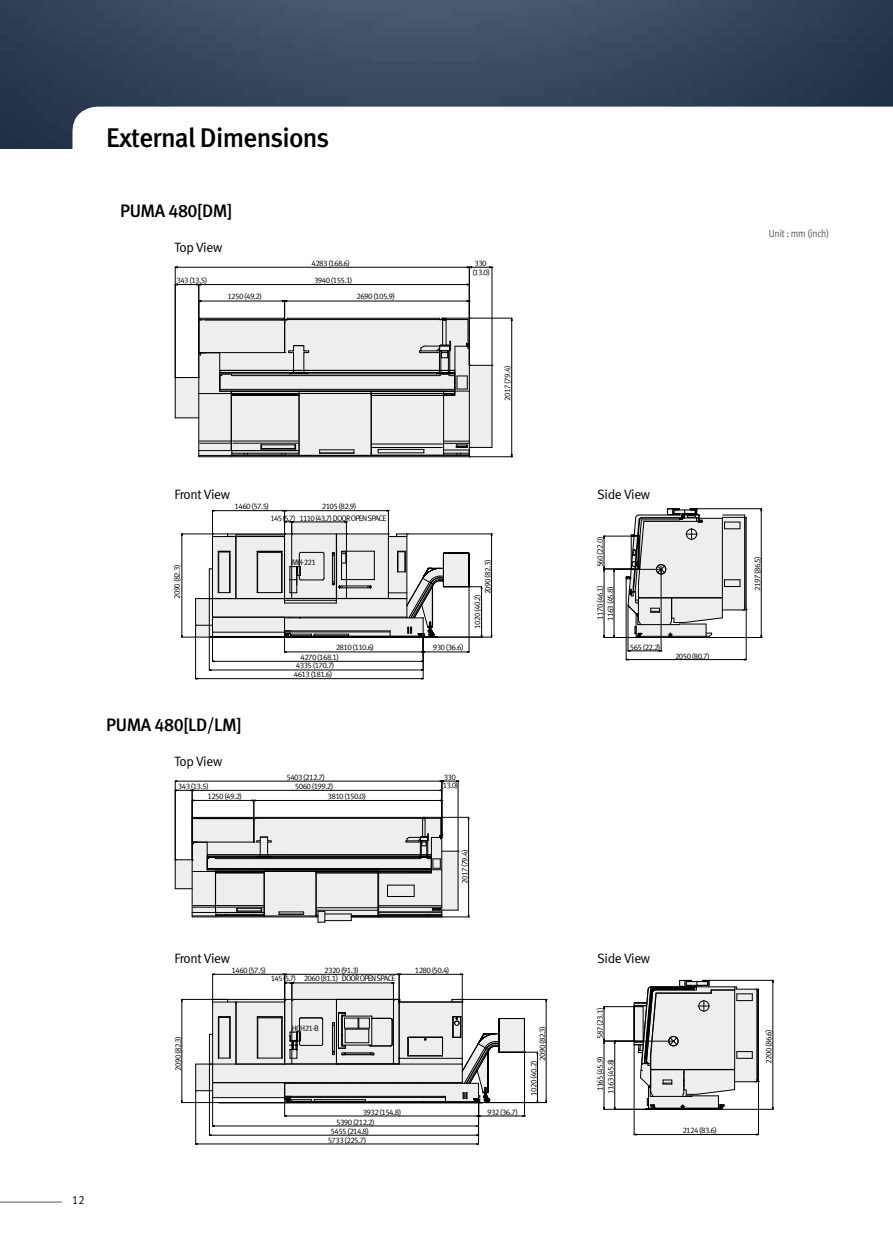
<style>
.page{position:relative;width:893px;height:1234px;background:#fff}
.page>*{position:absolute;margin:0;border:0;box-sizing:border-box;transform-origin:0 0}
.t1{font:27px "Meta Medium LF";letter-spacing:-.025em;color:#000}
.t2{font:18px "Meta Medium LF";letter-spacing:-.025em;color:#000}
.t3{font:13.5px "Meta Normal LF";letter-spacing:-.025em;color:#000}
.t4{font:12px "Meta Normal LF";color:#000;scale:.9 1}
.t5{font:10.5px "Meta Normal LF";letter-spacing:-.025em;color:#595757;scale:.9 1}
.t6{font:8.1px/8.1px "Meta Normal LF";letter-spacing:-.075em;color:#000}
.t7{font:8.1px "Meta Normal LF";letter-spacing:-.1em;color:#000}
</style>
<div class="page">
<hr style="left:0;top:1201px;width:62px;height:1px;background:#595757">
<img style="left:0;top:0;width:893px;height:149px">
<hr style="left:175px;top:781px;width:1px;height:78px;background:#000">
<hr style="left:177px;top:780px;width:263px;height:1px;background:#000">
<hr style="left:441px;top:781px;width:1px;height:53px;background:#000">
<hr style="left:458px;top:781px;width:1px;height:70px;background:#000">
<svg style="left:440px;top:780px;width:19px;height:1px"></svg>
<hr style="left:194px;top:800px;width:58px;height:1px;background:#000">
<hr style="left:192px;top:790px;width:1px;height:69px;background:#000">
<hr style="left:194px;top:789px;width:246px;height:1px;background:#000">
<svg style="left:175px;top:789px;width:19px;height:2px"></svg>
<hr style="left:254px;top:800px;width:1px;height:41px;background:#000">
<hr style="left:256px;top:800px;width:184px;height:1px;background:#000">
<svg style="left:175px;top:816px;width:295px;height:106px;background:#c7c7c8"></svg>
<hr style="left:207px;top:854px;width:84px;height:1px;background:#000">
<hr style="left:604px;top:1108px;width:42px;height:1px;background:#000">
<hr style="left:604px;top:1042px;width:1px;height:64px;background:#000">
<hr style="left:604px;top:1040px;width:30px;height:1px;background:#000">
<hr style="left:604px;top:1006px;width:30px;height:1px;background:#000">
<hr style="left:604px;top:1008px;width:1px;height:30px;background:#000">
<hr style="left:721px;top:1108px;width:52px;height:1px;background:#000">
<hr style="left:709px;top:979px;width:64px;height:1px;background:#000">
<hr style="left:773px;top:982px;width:1px;height:124px;background:#000">
<hr style="left:758px;top:1081px;width:1px;height:53px;background:#000">
<hr style="left:634px;top:1044px;width:1px;height:90px;background:#000">
<hr style="left:636px;top:1133px;width:120px;height:1px;background:#000">
<hr style="left:614px;top:1042px;width:1px;height:64px;background:#000">
<svg style="left:634px;top:979px;width:125px;height:130px;background:#cdcdcd"></svg>
<hr style="left:478px;top:1101px;width:1px;height:42px;background:#000">
<hr style="left:195px;top:1090px;width:1px;height:53px;background:#000">
<hr style="left:197px;top:1143px;width:280px;height:1px;background:#000">
<hr style="left:209px;top:1063px;width:1px;height:71px;background:#000">
<hr style="left:211px;top:1134px;width:266px;height:1px;background:#000">
<hr style="left:182px;top:998px;width:103px;height:1px;background:#000">
<hr style="left:182px;top:1101px;width:37px;height:1px;background:#000">
<hr style="left:182px;top:1000px;width:1px;height:100px;background:#000">
<hr style="left:479px;top:1101px;width:67px;height:1px;background:#000">
<hr style="left:462px;top:998px;width:84px;height:1px;background:#000">
<hr style="left:546px;top:1000px;width:1px;height:100px;background:#000">
<svg style="left:195px;top:973px;width:343px;height:153px"></svg>
<hr style="left:469px;top:318px;width:43px;height:1px;background:#000">
<hr style="left:469px;top:456px;width:43px;height:1px;background:#000">
<hr style="left:511px;top:320px;width:1px;height:134px;background:#000">
<hr style="left:492px;top:267px;width:1px;height:98px;background:#000">
<hr style="left:201px;top:284px;width:266px;height:1px;background:#000">
<hr style="left:469px;top:267px;width:1px;height:98px;background:#000">
<hr style="left:175px;top:267px;width:1px;height:110px;background:#000">
<hr style="left:178px;top:267px;width:289px;height:1px;background:#000">
<svg style="left:466px;top:266px;width:27px;height:2px"></svg>
<hr style="left:199px;top:284px;width:1px;height:93px;background:#000">
<svg style="left:175px;top:283px;width:27px;height:2px"></svg>
<hr style="left:201px;top:301px;width:81px;height:1px;background:#000">
<hr style="left:284px;top:301px;width:1px;height:51px;background:#000">
<hr style="left:287px;top:301px;width:180px;height:1px;background:#000">
<svg style="left:175px;top:318px;width:318px;height:139px;background:#cfcfd0"></svg>
<hr style="left:209px;top:598px;width:1px;height:71px;background:#000">
<hr style="left:211px;top:669px;width:210px;height:1px;background:#000">
<hr style="left:423px;top:635px;width:1px;height:43px;background:#000">
<hr style="left:195px;top:625px;width:1px;height:53px;background:#000">
<hr style="left:197px;top:678px;width:224px;height:1px;background:#000">
<hr style="left:437px;top:636px;width:55px;height:1px;background:#000">
<hr style="left:407px;top:533px;width:85px;height:1px;background:#000">
<hr style="left:491px;top:535px;width:1px;height:100px;background:#000">
<svg style="left:181px;top:509px;width:302px;height:153px"></svg>
<hr style="left:697px;top:508px;width:64px;height:1px;background:#000">
<hr style="left:718px;top:637px;width:43px;height:1px;background:#000">
<hr style="left:761px;top:510px;width:1px;height:125px;background:#000">
<hr style="left:628px;top:606px;width:1px;height:44px;background:#000">
<hr style="left:661px;top:569px;width:1px;height:81px;background:#000">
<svg style="left:628px;top:649px;width:34px;height:2px"></svg>
<hr style="left:746px;top:609px;width:1px;height:50px;background:#000">
<hr style="left:626px;top:578px;width:1px;height:81px;background:#000">
<hr style="left:628px;top:659px;width:116px;height:1px;background:#000">
<svg style="left:603px;top:508px;width:144px;height:130px"></svg>
<h1 class="t1" style="left:106px;top:122px;width:225px">External Dimensions</h1>
<h2 class="t2" style="left:120px;top:200px;width:113px">PUMA 480[DM]</h2>
<h3 class="t3" style="left:174px;top:239px;width:49px">Top View</h3>
<p class="t6" style="left:177px;top:276px;width:32px">343 (13.5)</p>
<p class="t6" style="left:311px;top:259px;width:40px">4283 (168.6)</p>
<p class="t6" style="left:314px;top:276px;width:40px">3940 (155.1)</p>
<p class="t6" style="left:227px;top:292px;width:36px">1250 (49.2)</p>
<p class="t6" style="left:356px;top:292px;width:40px">2690 (105.9)</p>
<p class="t6" style="left:472px;top:258px;width:19px;line-height:8.7px">330 (13.0)</p>
<p class="t6" style="left:503px;top:400px;width:36px;rotate:-90deg">2017 (79.4)</p>
<h3 class="t3" style="left:174px;top:486px;width:57px">Front View</h3>
<p class="t6" style="left:235px;top:501px;width:36px">1460 (57.5)</p>
<p class="t6" style="left:322px;top:501px;width:36px">2105 (82.9)</p>
<p class="t7" style="left:270px;top:513px;width:118px">145 (5.7) 1110 (43.7) DOOR OPEN SPACE</p>
<p class="t6" style="left:292px;top:558px;width:26px">MH-221</p>
<p class="t6" style="left:173px;top:599px;width:36px;rotate:-90deg">2090 (82.3)</p>
<p class="t6" style="left:472px;top:594px;width:36px;line-height:10.4px;text-indent:-34px;rotate:-90deg">1020 (40.2)<br>2090 (82.3)</p>
<p class="t6" style="left:433px;top:643px;width:32px">930 (36.6)</p>
<p class="t6" style="left:336px;top:643px;width:40px">2810 (110.6)</p>
<p class="t6" style="left:300px;top:652px;width:40px">4270 (168.1)</p>
<p class="t6" style="left:296px;top:661px;width:40px">4335 (170.7)</p>
<p class="t6" style="left:294px;top:670px;width:40px">4613 (181.6)</p>
<h2 class="t2" style="left:106px;top:714px;width:137px">PUMA 480[LD/LM]</h2>
<h3 class="t3" style="left:174px;top:753px;width:49px">Top View</h3>
<p class="t6" style="left:286px;top:773px;width:40px">5403 (212.7)</p>
<p class="t6" style="left:441px;top:773px;width:18px;text-align:center">330 (13.0)</p>
<p class="t6" style="left:178px;top:782px;width:32px">343 (13.5)</p>
<p class="t6" style="left:328px;top:781px;width:40px;line-height:10.2px;text-indent:-33px">5060 (199.2)<br>3810 (150.0)</p>
<p class="t6" style="left:208px;top:792px;width:36px">1250 (49.2)</p>
<p class="t6" style="left:461px;top:884px;width:36px;rotate:-90deg">2017 (79.4)</p>
<h3 class="t4" style="left:72px;top:1192px;width:15px">12</h3>
<h3 class="t3" style="left:174px;top:949px;width:57px">Front View</h3>
<p class="t6" style="left:232px;top:966px;width:36px">1460 (57.5)</p>
<p class="t6" style="left:271px;top:974px;width:27px">145 (5.7)</p>
<p class="t6" style="left:324px;top:966px;width:36px">2320 (91.3)</p>
<p class="t6" style="left:415px;top:966px;width:36px">1280 (50.4)</p>
<p class="t7" style="left:304px;top:973px;width:93px">2060 (81.1) DOOR OPEN SPACE</p>
<p class="t6" style="left:174px;top:1070px;width:36px;rotate:-90deg">2090 (82.3)</p>
<p class="t6" style="left:292px;top:1023px;width:29px">HCH21-B</p>
<p class="t6" style="left:363px;top:1107px;width:40px">3932 (154.8)</p>
<p class="t6" style="left:328px;top:1135px;width:40px">5733 (225.7)</p>
<p class="t6" style="left:336px;top:1117px;width:40px">5390 (212.2)</p>
<p class="t6" style="left:331px;top:1126px;width:40px">5455 (214.8)</p>
<p class="t6" style="left:487px;top:1107px;width:32px">932 (36.7)</p>
<p class="t6" style="left:538px;top:1060px;width:36px;rotate:-90deg">2090 (82.3)</p>
<p class="t6" style="left:529px;top:1095px;width:36px;rotate:-90deg">1020 (40.2)</p>
<p class="t5" style="left:769px;top:228px;width:68px">Unit : mm (inch)</p>
<h3 class="t3" style="left:597px;top:486px;width:55px">Side View</h3>
<p class="t6" style="left:596px;top:567px;width:32px;rotate:-90deg">560 (22.0)</p>
<p class="t6" style="left:596px;top:619px;width:36px;rotate:-90deg">1170 (46.1)</p>
<p class="t6" style="left:606px;top:621px;width:36px;rotate:-90deg">1163 (45.8)</p>
<p class="t6" style="left:630px;top:642px;width:32px">565 (22.2)</p>
<p class="t6" style="left:675px;top:651px;width:36px">2050 (80.7)</p>
<p class="t6" style="left:753px;top:590px;width:36px;rotate:-90deg">2197 (86.5)</p>
<h3 class="t3" style="left:597px;top:949px;width:55px">Side View</h3>
<p class="t6" style="left:596px;top:1038px;width:32px;rotate:-90deg">587 (23.1)</p>
<p class="t6" style="left:596px;top:1091px;width:36px;rotate:-90deg">1165 (45.9)</p>
<p class="t6" style="left:606px;top:1093px;width:36px;rotate:-90deg">1163 (45.8)</p>
<p class="t6" style="left:682px;top:1125px;width:36px">2124 (83.6)</p>
<p class="t6" style="left:765px;top:1063px;width:36px;rotate:-90deg">2200 (86.6)</p>
</div>
